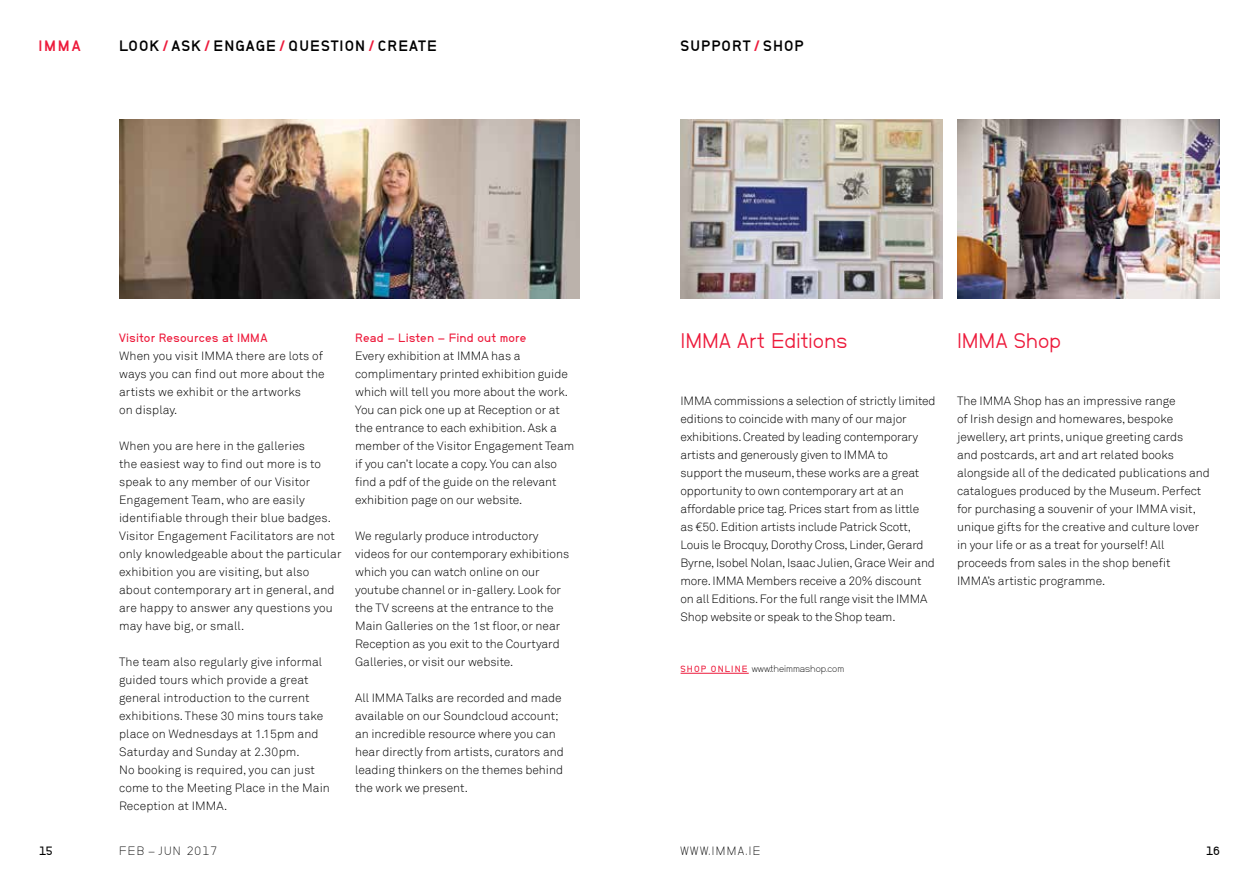
<style>
.page{position:relative;width:1259px;height:893px;background:#fff}
.page>*{position:absolute;margin:0;border:0;box-sizing:border-box;transform-origin:0 0}
.t1{font:21px "Neubau Grotesk Nor";letter-spacing:-.005em;color:#ed1a3b}
.t2{font:15px "Neubau Grotesk Fet";letter-spacing:.07em;color:#000}
.t3{font:15px "Neubau Grotesk Fet";color:#ed1a3b}
.t4{font:300 12px/18px "Akkurat";color:#000}
.t5{font:12px "Neubau Grotesk Hal";letter-spacing:.015em;color:#ed1a3b}
.t6{font:12px "Neubau Grotesk Mag";letter-spacing:.115em;color:#000}
.t7{font:12px "Neubau Grotesk Mag";letter-spacing:.095em;color:#000}
.t8{font:12px "Neubau Grotesk Hal";color:#000}
.t9{font:9.75px "Neubau Grotesk Mag";color:#000}
.s1{color:#ed1a3b}
.s2{font-family:"Neubau Grotesk Hal";font-size:9px;color:#ed1a3b}
</style>
<div class="page">
<img style="left:119px;top:119px;width:460px;height:180px">
<img style="left:680px;top:119px;width:262px;height:180px">
<img style="left:957px;top:119px;width:262px;height:180px">
<hr style="left:680px;top:673px;width:69px;height:1px;background:#ed1a3b">
<p class="t3" style="left:38px;top:37px;width:44px">IMMA</p>
<p class="t2" style="left:119px;top:37px;width:11px">LOOK</p>
<p class="t2" style="left:163px;top:37px;width:158px"><span class="s1">/</span> ASK <span class="s1">/</span> ENGAGE <span class="s1">/</span> QUESTION</p>
<p class="t2" style="left:369px;top:37px;width:40px"><span class="s1">/</span>CREATE</p>
<p class="t2" style="left:680px;top:37px;width:125px">SUPPORT <span class="s1">/</span> SHOP</p>
<p class="t5" style="left:119px;top:330px;width:131px">Visitor Resources at IMMA</p>
<p class="t4" style="left:119px;top:347px;width:207px">When you visit IMMA there are lots of ways you can find out more about the artists we exhibit or the artworks<br>on display.</p>
<p class="t4" style="left:119px;top:437px;width:224px">When you are here in the galleries<br>the easiest way to find out more is to speak to any member of our Visitor Engagement Team, who are easily identifiable through their blue badges.<br>Visitor Engagement Facilitators are not only knowledgeable about the particular exhibition you are visiting, but also about contemporary art in general, and are happy to answer any questions you may have big, or small.</p>
<p class="t4" style="left:119px;top:653px;width:212px">The team also regularly give informal guided tours which provide a great general introduction to the current exhibitions. These 30 mins tours take place on Wednesdays at 1.15pm and Saturday and Sunday at 2.30pm.<br>No booking is required, you can just come to the Meeting Place in the Main Reception at IMMA.</p>
<p class="t5" style="left:355px;top:330px;width:173px">Read — Listen — Find out more</p>
<p class="t4" style="left:355px;top:347px;width:221px">Every exhibition at IMMA has a complimentary printed exhibition guide which will tell you more about the work.<br>You can pick one up at Reception or at the entrance to each exhibition. Ask a member of the Visitor Engagement Team if you can’t locate a copy. You can also find a pdf of the guide on the relevant exhibition page on our website.</p>
<p class="t4" style="left:355px;top:527px;width:216px">We regularly produce introductory videos for our contemporary exhibitions which you can watch online on our youtube channel or in-gallery. Look for the TV screens at the entrance to the Main Galleries on the 1st floor, or near Reception as you exit to the Courtyard Galleries, or visit our website.</p>
<p class="t4" style="left:355px;top:689px;width:210px">All IMMA Talks are recorded and made available on our Soundcloud account; an incredible resource where you can hear directly from artists, curators and leading thinkers on the themes behind the work we present.</p>
<h1 class="t1" style="left:680px;top:328px;width:169px">IMMA Art Editions</h1>
<h1 class="t1" style="left:957px;top:328px;width:106px">IMMA Shop</h1>
<p class="t4" style="left:680px;top:392px;width:256px">IMMA commissions a selection of strictly limited editions to coincide with many of our major exhibitions. Created by leading contemporary artists and generously given to IMMA to<br>support the museum, these works are a great opportunity to own contemporary art at an affordable price tag. Prices start from as little<br>as €50. Edition artists include Patrick Scott, Louis le Brocquy, Dorothy Cross, Linder, Gerard Byrne, Isobel Nolan, Isaac Julien, Grace Weir and more. IMMA Members receive a 20% discount on all Editions. For the full range visit the IMMA Shop website or speak to the Shop team.</p>
<p class="t4" style="left:957px;top:392px;width:254px">The IMMA Shop has an impressive range<br>of Irish design and homewares, bespoke jewellery, art prints, unique greeting cards<br>and postcards, art and art related books alongside all of the dedicated publications and catalogues produced by the Museum. Perfect for purchasing a souvenir of your IMMA visit, unique gifts for the creative and culture lover in your life or as a treat for yourself! All proceeds from sales in the shop benefit IMMA’s artistic programme.</p>
<p class="t9" style="left:680px;top:663px;width:165px"><span class="s2">SHO P ON LINE</span> www.theimmashop.com</p>
<p class="t8" style="left:39px;top:843px;width:15px">15</p>
<p class="t6" style="left:680px;top:844px;width:81px">www.imma.ie</p>
<p class="t8" style="left:1206px;top:843px;width:15px">16</p>
<p class="t7" style="left:119px;top:844px;width:100px">FEB — JUn 2017</p>
</div>
